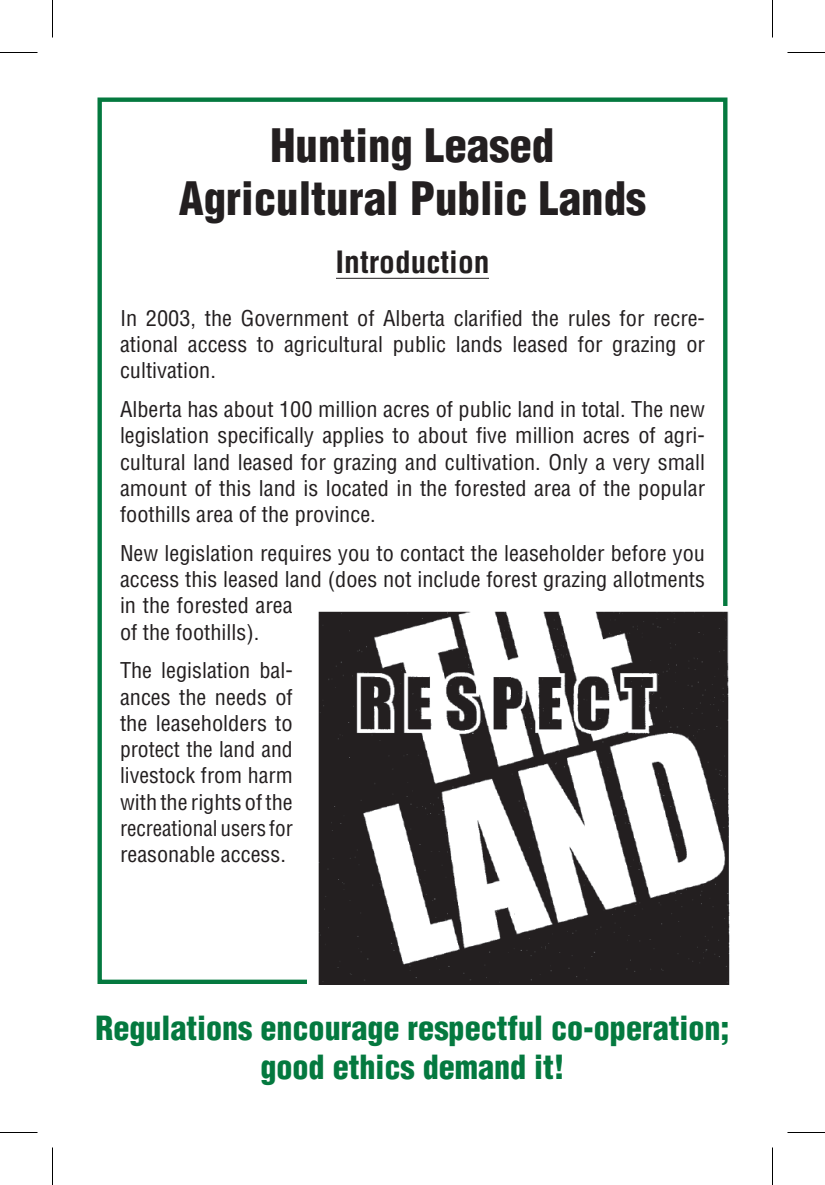
<style>
.page{position:relative;width:825px;height:1185px;background:#fff}
.page>*{position:absolute;margin:0;border:0;box-sizing:border-box;transform-origin:0 0}
.t1{font:900 condensed 45px/52.5px "Helvetica";color:#231f20;text-align:center}
.t2{font:900 condensed 32.5px/39px "Helvetica";color:#04793f;text-align:center}
.t3{font:700 condensed 30px "Helvetica";color:#231f20;scale:1.05 1}
.t4{font:condensed 21.25px/26.2px "Helvetica";color:#231f20;text-align:justify;scale:1.05 1}
</style>
<div class="page">
<hr style="left:336px;top:278px;width:153px;height:1px;background:#231f20">
<img style="left:318px;top:611px;width:412px;height:374px">
<hr style="left:0;top:52px;width:38px;height:1px;background:#000">
<hr style="left:788px;top:52px;width:37px;height:1px;background:#000">
<hr style="left:0;top:1132px;width:38px;height:1px;background:#000">
<hr style="left:788px;top:1132px;width:37px;height:1px;background:#000">
<hr style="left:52px;top:0;width:1px;height:38px;background:#000">
<hr style="left:52px;top:1148px;width:1px;height:37px;background:#000">
<hr style="left:772px;top:0;width:1px;height:38px;background:#000">
<hr style="left:772px;top:1148px;width:1px;height:37px;background:#000">
<h1 class="t1" style="left:179px;top:119px;width:469px">Hunting Leased<br>Agricultural Public Lands</h1>
<h3 class="t3" style="left:335px;top:244px;width:148px">Introduction</h3>
<p class="t4" style="left:120px;top:305px;width:559px">In 2003, the Government of Alberta clarified the rules for recre&shy;ational access to agricultural public lands leased for grazing or cultivation.</p>
<p class="t4" style="left:120px;top:396px;width:559px">Alberta has about 100 million acres of public land in total. The new legislation specifically applies to about five million acres of agri&shy;cultural land leased for grazing and cultivation. Only a very small amount of this land is located in the forested area of the popular foothills area of the province.</p>
<p class="t4" style="left:120px;top:540px;width:559px;text-align:left">New legislation requires you to contact the leaseholder before you access this leased land (does not include forest grazing allotments in the forested area<br>of the foothills).</p>
<p class="t4" style="left:120px;top:657px;width:166px">The legislation bal&shy;ances the needs of the leaseholders to protect the land and livestock from harm with the rights of the recreational users for reasonable access.</p>
<h2 class="t2" style="left:96px;top:1009px;width:635px">Regulations encourage respectful co-operation; good ethics demand it!</h2>
</div>
